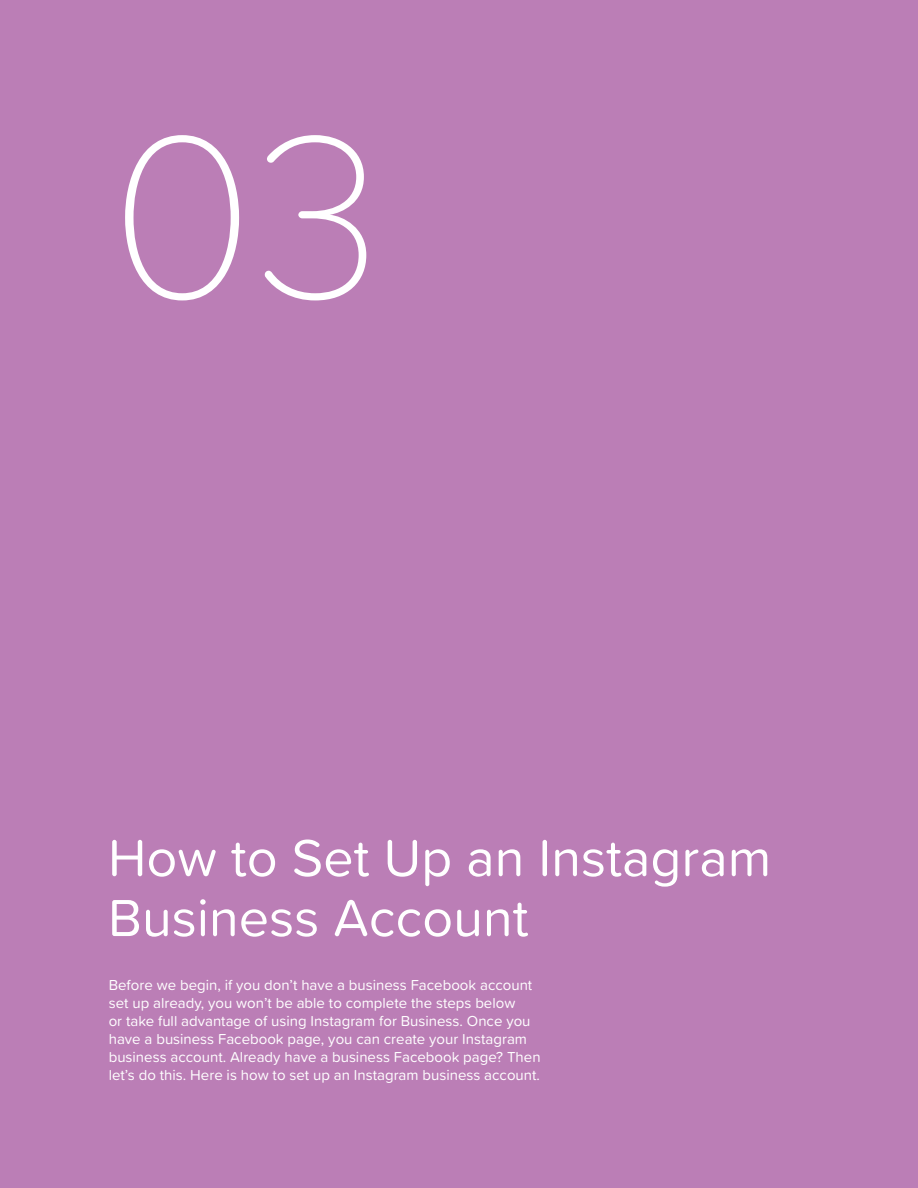
<style>
.page{position:relative;width:918px;height:1188px;background:#bb7eb6}
.page>*{position:absolute;margin:0;border:0;box-sizing:border-box;transform-origin:0 0}
.t1{font:100 240px "Proxima Soft";color:#fff}
.t2{font:54px/60px "Proxima Soft";color:#fff}
.body{font:15px/18px "Proxima Soft";color:#fff}
</style>
<div class="page">
<p class="t1" style="left:110px;top:38px;width:274px">03</p>
<p class="t2" style="left:108px;top:825px;width:665px">How to Set Up an Instagram<br>Business Account</p>
<p class="body" style="left:109px;top:975px;width:433px">Before we begin, if you don’t have a business Facebook account set up already, you won’t be able to complete the steps below<br>or take full advantage of using Instagram for Business. Once you have a business Facebook page, you can create your Instagram business account. Already have a business Facebook page? Then let’s do this. Here is how to set up an Instagram business account.</p>
</div>
